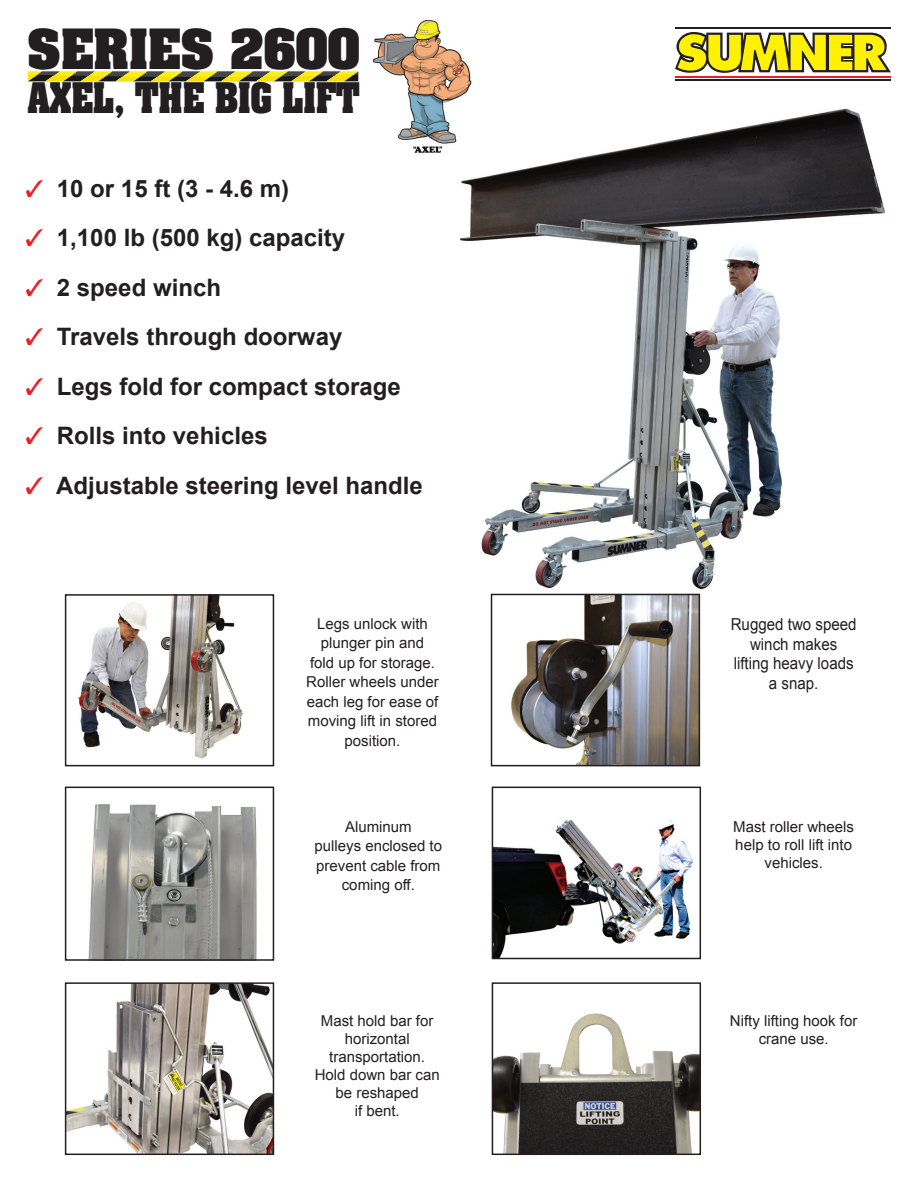
<style>
.page{position:relative;width:918px;height:1188px;background:#fff}
.page>*{position:absolute;margin:0;border:0;box-sizing:border-box;transform-origin:0 0}
.t1{font:700 47.55px "Aachen";color:#231f20}
.t2{font:700 36.15px "Aachen";color:#231f20;scale:.87 1}
.t3{font:700 24px "Arial";color:#231f20}
.t4{font:16.5px/19.5px "Arial";color:#231f20;text-align:center;scale:.91 1}
.t5{font:15px/19.5px "Arial";color:#231f20;text-align:center}
.s1{color:#ee1d23}
</style>
<div class="page">
<img style="left:88px;top:804px;width:169px;height:154px">
<img style="left:459px;top:108px;width:426px;height:495px">
<svg style="left:28px;top:72px;width:331px;height:10px"></svg>
<img style="left:494px;top:597px;width:203px;height:166px">
<div style="left:491px;top:594px;width:209px;height:172px;border:2px solid #231f20"></div>
<img style="left:495px;top:1013px;width:203px;height:139px">
<div style="left:492px;top:982px;width:209px;height:173px;border:2px solid #231f20"></div>
<div style="left:65px;top:787px;width:209px;height:174px;border:2px solid #231f20"></div>
<img style="left:77px;top:597px;width:166px;height:162px">
<div style="left:65px;top:594px;width:209px;height:172px;border:2px solid #231f20"></div>
<img style="left:495px;top:819px;width:199px;height:137px">
<div style="left:492px;top:787px;width:209px;height:172px;border:2px solid #231f20"></div>
<img style="left:68px;top:985px;width:203px;height:167px">
<div style="left:65px;top:982px;width:209px;height:173px;border:2px solid #231f20"></div>
<svg style="left:675px;top:32px;width:216px;height:41px"></svg>
<hr style="left:675px;top:27px;width:216px;height:2px;background:#231f20">
<hr style="left:675px;top:76px;width:216px;height:2px;background:#ee1d23">
<hr style="left:675px;top:80px;width:216px;height:1px;background:#231f20">
<img style="left:372px;top:20px;width:106px;height:141px">
<h1 class="t1" style="left:27px;top:13px;width:334px">SERIES 2600</h1>
<h2 class="t2" style="left:28px;top:71px;width:383px">AXEL, THE BIG LIFT</h2>
<h3 class="t3" style="left:26px;top:172px;width:265px"><span class="s1">✓</span> 10 or 15 ft (3 - 4.6 m)</h3>
<h3 class="t3" style="left:26px;top:222px;width:321px"><span class="s1">✓</span> 1,100 lb (500 kg) capacity</h3>
<h3 class="t3" style="left:26px;top:271px;width:197px"><span class="s1">✓</span> 2 speed winch</h3>
<h3 class="t3" style="left:26px;top:321px;width:318px"><span class="s1">✓</span> Travels through doorway</h3>
<h3 class="t3" style="left:26px;top:370px;width:377px"><span class="s1">✓</span> Legs fold for compact storage</h3>
<h3 class="t3" style="left:26px;top:420px;width:244px"><span class="s1">✓</span> Rolls into vehicles</h3>
<h3 class="t3" style="left:26px;top:469px;width:399px"><span class="s1">✓</span> Adjustable steering level handle</h3>
<p class="t5" style="left:306px;top:614px;width:134px">Legs unlock with plunger pin and<br>fold up for storage.<br>Roller wheels under each leg for ease of moving lift in stored position.</p>
<p class="t5" style="left:315px;top:817px;width:129px">Aluminum<br>pulleys enclosed to prevent cable from coming off.</p>
<p class="t5" style="left:315px;top:1012px;width:127px;line-height:18px">Mast hold bar for horizontal transportation.<br>Hold down bar can be reshaped<br>if bent.</p>
<p class="t4" style="left:731px;top:615px;width:140px">Rugged two speed winch makes lifting heavy loads a snap.</p>
<p class="t5" style="left:733px;top:818px;width:122px;line-height:18px">Mast roller wheels help to roll lift into vehicles.</p>
<p class="t5" style="left:730px;top:1012px;width:129px;line-height:18px">Nifty lifting hook for crane use.</p>
</div>
